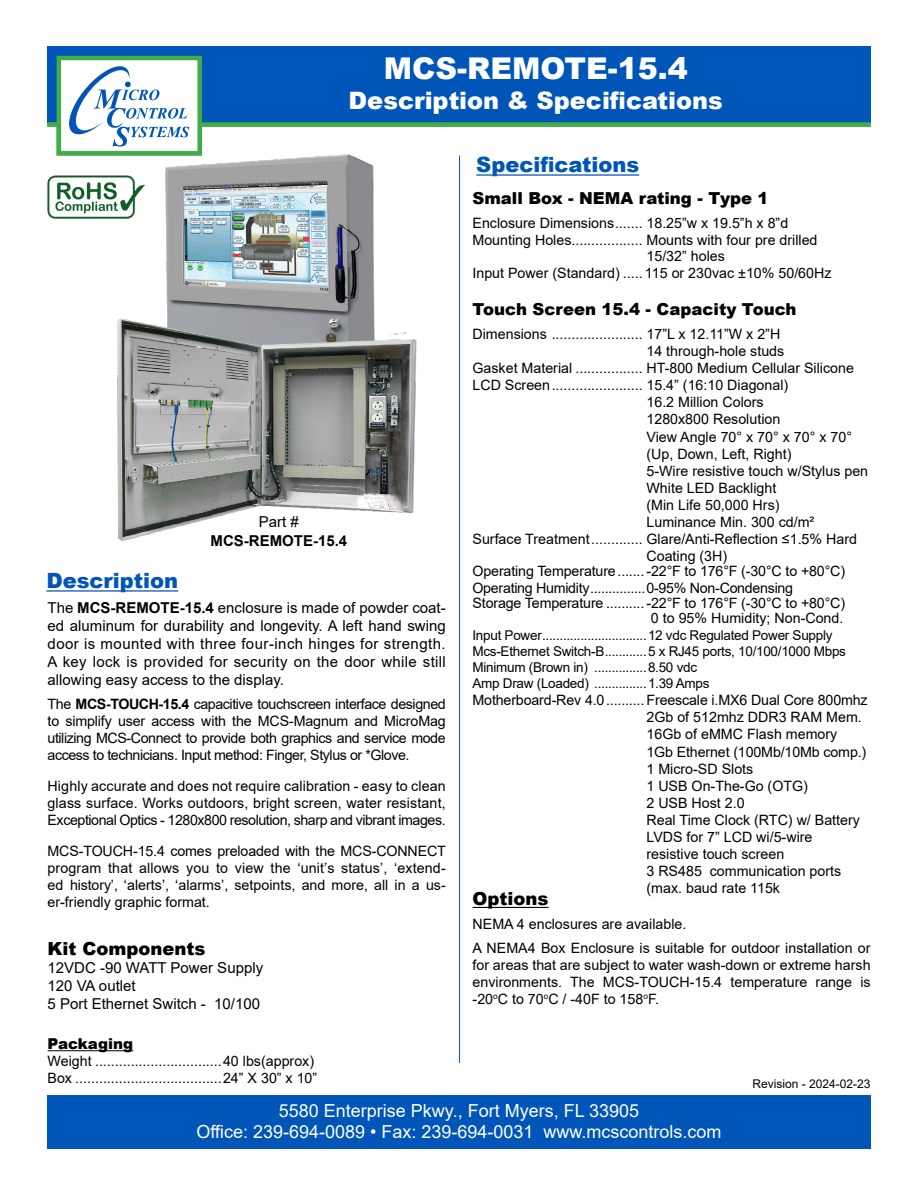
<style>
.page{position:relative;width:918px;height:1188px;background:#fff}
.page>*{position:absolute;margin:0;border:0;box-sizing:border-box;transform-origin:0 0}
.t1{font:900 30px "Arial";color:#fff}
.t2{font:900 24px "Arial";color:#fff}
.t3{font:900 21px "Arial";color:#0055b8}
.t4{font:18px/21.6px "Arial";color:#fff;text-align:center}
.t5{font:900 18px "Arial";color:#000}
.t6{font:900 16.5px "Arial";color:#000}
.t7{font:15px/18px "Arial";color:#000}
.t8{font:700 15px "Arial";color:#000}
.t9{font:900 15px "Arial";color:#000}
.t10{font:14.25px/17.1px "Arial";color:#000;text-align:justify}
.t11{font:14.25px/17.1px "Arial";letter-spacing:-.02em;color:#000}
.t12{font:13.5px/16.2px "Arial";letter-spacing:-.02em;color:#000}
.t13{font:12px "Arial";color:#000}
.s1{font-weight:700}
</style>
<div class="page">
<div style="left:47px;top:46px;width:824px;height:77px;background:#0055b8"></div>
<div style="left:47px;top:122px;width:824px;height:5px;background:#41ad49"></div>
<div style="left:57px;top:56px;width:145px;height:100px;background:#fff;border:4px solid #41ad49"></div>
<hr style="left:46px;top:590px;width:132px;height:2px;background:#0055b8">
<hr style="left:476px;top:174px;width:163px;height:2px;background:#0055b8">
<div style="left:47px;top:1095px;width:824px;height:54px;background:#0055b8"></div>
<hr style="left:459px;top:156px;width:1px;height:907px;background:#0055b8">
<svg style="left:69px;top:66px;width:120px;height:80px"></svg>
<hr style="left:48px;top:1050px;width:85px;height:1px;background:#000">
<hr style="left:473px;top:907px;width:76px;height:1px;background:#000">
<img style="left:95px;top:146px;width:322px;height:396px">
<img style="left:48px;top:176px;width:97px;height:43px">
<h1 class="t1" style="left:363px;top:47px;width:347px">The MCS-MAGNUM-N</h1>
<h2 class="t2" style="left:349px;top:83px;width:376px">Spe ifcations &amp; Description</h2>
<h1 class="t1" style="left:384px;top:47px;width:306px">MCS-REMOTE-15.4</h1>
<h2 class="t2" style="left:349px;top:83px;width:376px">Description &amp; Specifications</h2>
<h3 class="t3" style="left:46px;top:566px;width:133px">Description</h3>
<p class="t7" style="left:259px;top:512px;width:42px">Part #</p>
<p class="t8" style="left:211px;top:531px;width:138px">MCS-REMOTE-15.4</p>
<p class="t7" style="left:48px;top:599px;width:400px;text-align:justify">The <span class="s1">MCS-REMOTE-15.4</span> enclosure is made of powder coat&shy;ed aluminum for durability and longevity. A left hand swing door is mounted with three four-inch hinges for strength.<br>A key lock is provided for security on the door while still allowing easy access to the display.</p>
<p class="t10" style="left:48px;top:695px;width:400px">The <span class="s1">MCS-TOUCH-15.4</span> capacitive touchscreen interface designed to simplify user access with the MCS-Magnum and MicroMag utilizing MCS-Connect to provide both graphics and service mode access to technicians. Input method: Finger, Stylus or *Glove.</p>
<p class="t10" style="left:48px;top:777px;width:400px">Highly accurate and does not require calibration - easy to clean glass surface. Works outdoors, bright screen, water resistant, Exceptional Optics - 1280x800 resolution, sharp and vibrant images.</p>
<p class="t10" style="left:48px;top:842px;width:400px">MCS-TOUCH-15.4 comes preloaded with the MCS-CONNECT program that allows you to view the ‘unit’s status’, ‘extend&shy;ed history’, ‘alerts’, ‘alarms’, setpoints, and more, all in a us&shy;er-friendly graphic format.</p>
<p class="t5" style="left:48px;top:936px;width:160px">Kit Components</p>
<p class="t7" style="left:48px;top:959px;width:217px">12VDC -90 WATT Power Supply<br>120 VA outlet<br>5 Port Ethernet Switch - 10/100</p>
<p class="t9" style="left:48px;top:1033px;width:87px">Packaging</p>
<p class="t10" style="left:48px;top:1052px;width:271px">Weight ................................40 lbs(approx)<br>Box .....................................24” X 30” x 10”</p>
<h3 class="t3" style="left:476px;top:150px;width:165px">Specifications</h3>
<p class="t6" style="left:472px;top:186px;width:298px">Small Box - NEMA rating - Type 1</p>
<p class="t10" style="left:472px;top:214px;width:317px">Enclosure Dimensions....... 18.25”w x 19.5”h x 8”d</p>
<p class="t10" style="left:472px;top:231px;width:347px">Mounting Holes.................. Mounts with four pre drilled</p>
<p class="t10" style="left:647px;top:247px;width:80px">15/32” holes</p>
<p class="t10" style="left:472px;top:265px;width:361px">Input Power (Standard) ..... 115 or 230vac ±10% 50/60Hz</p>
<p class="t6" style="left:472px;top:297px;width:326px">Touch Screen 15.4 - Capacity Touch</p>
<p class="t10" style="left:472px;top:325px;width:309px">Dimensions ....................... 17”L x 12.11”W x 2”H</p>
<p class="t10" style="left:647px;top:342px;width:139px">14 through-hole studs</p>
<p class="t10" style="left:472px;top:360px;width:383px">Gasket Material ................. HT-800 Medium Cellular Silicone</p>
<p class="t10" style="left:472px;top:377px;width:317px">LCD Screen....................... 15.4” (16:10 Diagonal)</p>
<p class="t10" style="left:647px;top:394px;width:119px">16.2 Million Colors</p>
<p class="t10" style="left:647px;top:411px;width:135px">1280x800 Resolution</p>
<p class="t10" style="left:647px;top:428px;width:207px">View Angle 70° x 70° x 70° x 70°</p>
<p class="t10" style="left:647px;top:445px;width:146px">(Up, Down, Left, Right)</p>
<p class="t10" style="left:647px;top:462px;width:223px">5-Wire resistive touch w/Stylus pen</p>
<p class="t10" style="left:647px;top:479px;width:131px">White LED Backlight</p>
<p class="t10" style="left:647px;top:496px;width:135px">(Min Life 50,000 Hrs)</p>
<p class="t10" style="left:647px;top:513px;width:169px">Luminance Min. 300 cd/m²</p>
<p class="t10" style="left:472px;top:531px;width:386px">Surface Treatment............. Glare/Anti-Reflection ≤1.5% Hard</p>
<p class="t10" style="left:647px;top:548px;width:82px">Coating (3H)</p>
<p class="t11" style="left:472px;top:563px;width:374px">Operating Temperature....... -22°F to 176°F (-30°C to +80°C)<br>Operating Humidity...............0-95% Non-Condensing</p>
<p class="t10" style="left:472px;top:596px;width:374px;line-height:15px;text-align:right">Storage Temperature .......... -22°F to 176°F (-30°C to +80°C)<br>0 to 95% Humidity; Non-Cond.</p>
<p class="t12" style="left:472px;top:627px;width:375px">Input Power..............................12 vdc Regulated Power Supply Mcs-Ethernet Switch-B............5 x RJ45 ports, 10/100/1000 Mbps Minimum (Brown in) ...............8.50 vdc<br>Amp Draw (Loaded) ...............1.39 Amps</p>
<p class="t10" style="left:646px;top:692px;width:223px;text-align:left;text-indent:-174px">Motherboard-Rev 4.0.......... Freescale i.MX6 Dual Core 800mhz<br>2Gb of 512mhz DDR3 RAM Mem.<br>16Gb of eMMC Flash memory<br>1Gb Ethernet (100Mb/10Mb comp.)<br>1 Micro-SD Slots<br>1 USB On-The-Go (OTG)<br>2 USB Host 2.0<br>Real Time Clock (RTC) w/ Battery<br>LVDS for 7” LCD wi/5-wire resistive touch screen<br>3 RS485 communication ports (max. baud rate 115k</p>
<p class="t5" style="left:473px;top:886px;width:77px">Options</p>
<p class="t10" style="left:473px;top:912px;width:400px;line-height:23.9px">NEMA 4 enclosures are available.<br>A NEMA4 Box Enclosure is suitable for outdoor installation or</p>
<p class="t10" style="left:473px;top:956px;width:400px">for areas that are subject to water wash-down or extreme harsh environments. The MCS-TOUCH-15.4 temperature range is -20<sup>o</sup>C to 70<sup>o</sup>C / -40F to 158<sup>o</sup>F.</p>
<p class="t13" style="left:752px;top:1076px;width:120px">Revision - 2024-02-23</p>
<p class="t4" style="left:196px;top:1100px;width:527px">5580 Enterprise Pkwy., Fort Myers, FL 33905<br>Office: 239-694-0089 • Fax: 239-694-0031 www.mcscontrols.com</p>
<p class="t4" style="left:210px;top:1121px;width:15px">f</p>
</div>
